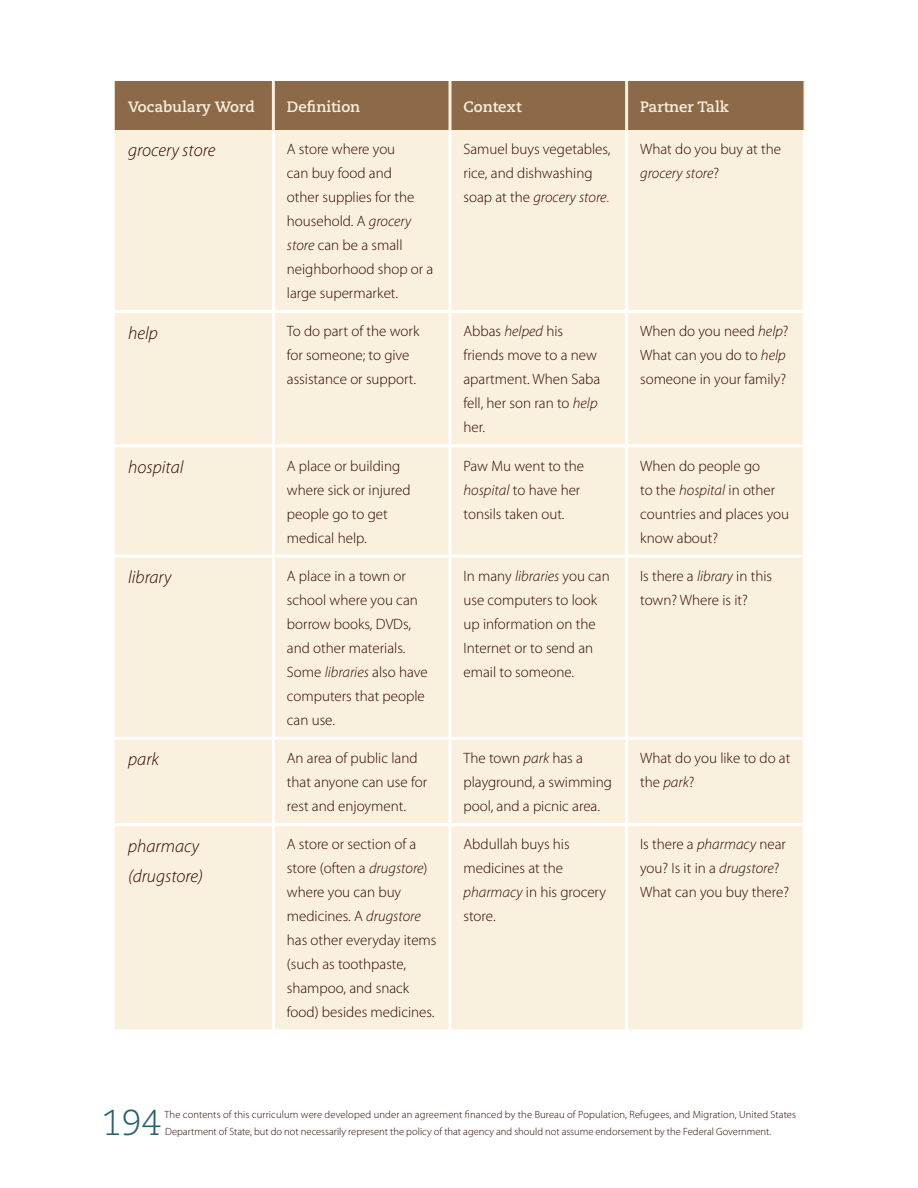
<style>
.page{position:relative;width:918px;height:1188px;background:#fff}
.page>*{position:absolute;margin:0;border:0;box-sizing:border-box;transform-origin:0 0}
.t1{font:300 36px "Caecilia LT Std";color:#27616d}
.t2{font:italic 300 18px/30.8px "Myriad Pro";color:#2f0300}
.t3{font:300 15px/24px "Myriad Pro";color:#2f0300}
.t4{font:700 15px "Caecilia LT Std";color:#faf0de}
.t5{font:300 10.5px "Myriad Pro";letter-spacing:.005em;color:#2f0300}
.s1{font-style:italic}
.s2{color:#f00}
</style>
<div class="page">
<div style="left:115px;top:81px;width:689px;height:49px;background:#8c6a49"></div>
<div style="left:115px;top:131px;width:688px;height:898px;background:#faf0de"></div>
<hr style="left:115px;top:444px;width:158px;height:3px;background:#fff">
<hr style="left:273px;top:444px;width:177px;height:3px;background:#fff">
<hr style="left:450px;top:444px;width:177px;height:3px;background:#fff">
<hr style="left:627px;top:444px;width:179px;height:3px;background:#fff">
<hr style="left:804px;top:81px;width:1px;height:49px;background:#faf0de">
<hr style="left:115px;top:130px;width:158px;height:1px;background:#faf0de">
<hr style="left:273px;top:130px;width:177px;height:1px;background:#faf0de">
<hr style="left:450px;top:130px;width:177px;height:1px;background:#faf0de">
<hr style="left:627px;top:130px;width:179px;height:1px;background:#faf0de">
<hr style="left:449px;top:131px;width:3px;height:179px;background:#fff">
<hr style="left:625px;top:131px;width:3px;height:179px;background:#fff">
<hr style="left:115px;top:310px;width:158px;height:3px;background:#fff">
<hr style="left:273px;top:310px;width:177px;height:3px;background:#fff">
<hr style="left:450px;top:310px;width:177px;height:3px;background:#fff">
<hr style="left:449px;top:313px;width:3px;height:131px;background:#fff">
<hr style="left:627px;top:310px;width:179px;height:3px;background:#fff">
<hr style="left:625px;top:313px;width:3px;height:131px;background:#fff">
<hr style="left:449px;top:447px;width:3px;height:108px;background:#fff">
<hr style="left:625px;top:447px;width:3px;height:108px;background:#fff">
<hr style="left:115px;top:555px;width:158px;height:3px;background:#fff">
<hr style="left:273px;top:555px;width:177px;height:3px;background:#fff">
<hr style="left:450px;top:555px;width:177px;height:3px;background:#fff">
<hr style="left:449px;top:558px;width:3px;height:179px;background:#fff">
<hr style="left:627px;top:555px;width:179px;height:3px;background:#fff">
<hr style="left:625px;top:558px;width:3px;height:179px;background:#fff">
<hr style="left:115px;top:737px;width:158px;height:3px;background:#fff">
<hr style="left:273px;top:737px;width:177px;height:3px;background:#fff">
<hr style="left:450px;top:737px;width:177px;height:3px;background:#fff">
<hr style="left:449px;top:740px;width:3px;height:83px;background:#fff">
<hr style="left:627px;top:737px;width:179px;height:3px;background:#fff">
<hr style="left:625px;top:740px;width:3px;height:83px;background:#fff">
<hr style="left:115px;top:823px;width:158px;height:3px;background:#fff">
<hr style="left:273px;top:823px;width:177px;height:3px;background:#fff">
<hr style="left:450px;top:823px;width:177px;height:3px;background:#fff">
<hr style="left:449px;top:826px;width:3px;height:203px;background:#fff">
<hr style="left:627px;top:823px;width:179px;height:3px;background:#fff">
<hr style="left:625px;top:826px;width:3px;height:203px;background:#fff">
<hr style="left:272px;top:131px;width:3px;height:179px;background:#fff">
<hr style="left:272px;top:313px;width:3px;height:131px;background:#fff">
<hr style="left:272px;top:447px;width:3px;height:108px;background:#fff">
<hr style="left:272px;top:558px;width:3px;height:179px;background:#fff">
<hr style="left:272px;top:740px;width:3px;height:83px;background:#fff">
<hr style="left:272px;top:826px;width:3px;height:203px;background:#fff">
<hr style="left:272px;top:81px;width:3px;height:49px;background:#faf0de">
<hr style="left:449px;top:81px;width:3px;height:49px;background:#faf0de">
<hr style="left:625px;top:81px;width:3px;height:49px;background:#faf0de">
<p class="t4" style="left:128px;top:97px;width:128px">Vocabulary Word</p>
<p class="t4" style="left:287px;top:97px;width:75px">Definition</p>
<p class="t4" style="left:464px;top:97px;width:60px">Context</p>
<p class="t4" style="left:640px;top:97px;width:90px">Partner Talk</p>
<p class="t2" style="left:128px;top:135px;width:89px">grocery store</p>
<p class="t3" style="left:287px;top:137px;width:148px">A store where you<br>can buy food and<br>other supplies for the household. A <span class="s1">grocery store</span> can be a small neighborhood shop or a large supermarket.</p>
<p class="t3" style="left:464px;top:137px;width:149px">Samuel buys vegetables, rice, and dishwashing soap at the <span class="s1">grocery store</span><span class="s2">.</span></p>
<p class="t3" style="left:640px;top:137px;width:143px">What do you buy at the <span class="s1">grocery store</span>?</p>
<p class="t2" style="left:128px;top:318px;width:31px">help</p>
<p class="t3" style="left:287px;top:320px;width:134px">To do part of the work for someone; to give assistance or support.</p>
<p class="t3" style="left:464px;top:320px;width:138px">Abbas <span class="s1">helped</span> his friends move to a new apartment. When Saba fell, her son ran to <span class="s1">help </span>her.</p>
<p class="t3" style="left:640px;top:320px;width:150px">When do you need <span class="s1">help</span>?<br>What can you do to <span class="s1">help </span>someone in your family?</p>
<p class="t2" style="left:128px;top:452px;width:57px">hospital</p>
<p class="t3" style="left:287px;top:454px;width:125px">A place or building where sick or injured people go to get medical help.</p>
<p class="t3" style="left:464px;top:454px;width:122px">Paw Mu went to the <span class="s1">hospital</span> to have her tonsils taken out.</p>
<p class="t3" style="left:640px;top:454px;width:150px">When do people go<br>to the <span class="s1">hospital</span> in other countries and places you know about?</p>
<p class="t2" style="left:128px;top:562px;width:45px">library</p>
<p class="t3" style="left:287px;top:564px;width:142px">A place in a town or school where you can borrow books, DVDs, and other materials.<br>Some <span class="s1">libraries</span> also have computers that people can use.</p>
<p class="t3" style="left:464px;top:564px;width:148px">In many <span class="s1">libraries</span> you can use computers to look up information on the<br>Internet or to send an email to someone.</p>
<p class="t3" style="left:640px;top:564px;width:134px">Is there a <span class="s1">library</span> in this town? Where is it?</p>
<p class="t2" style="left:128px;top:744px;width:32px">park</p>
<p class="t3" style="left:287px;top:746px;width:142px">An area of public land that anyone can use for rest and enjoyment.</p>
<p class="t3" style="left:464px;top:746px;width:150px">The town <span class="s1">park</span> has a playground, a swimming pool, and a picnic area.</p>
<p class="t3" style="left:640px;top:746px;width:152px">What do you like to do at the <span class="s1">park</span>?</p>
<p class="t2" style="left:128px;top:831px;width:76px">pharmacy (drugstore)</p>
<p class="t3" style="left:287px;top:833px;width:151px">A store or section of a store (often a <span class="s1">drugstore</span>) where you can buy medicines. A <span class="s1">drugstore </span>has other everyday items (such as toothpaste, shampoo, and snack food) besides medicines.</p>
<p class="t3" style="left:464px;top:833px;width:144px">Abdullah buys his medicines at the <span class="s1">pharmacy</span> in his grocery store.</p>
<p class="t3" style="left:640px;top:833px;width:150px">Is there a <span class="s1">pharmacy</span> near you? Is it in a <span class="s1">drugstore</span>?<br>What can you buy there?</p>
<h1 class="t1" style="left:102px;top:1102px;width:62px">194</h1>
<p class="t5" style="left:164px;top:1109px;width:633px">The contents of this curriculum were developed under an agreement financed by the Bureau of Population, Refugees, and Migration, United States</p>
<p class="t5" style="left:165px;top:1125px;width:608px">Department of State, but do not necessarily represent the policy of that agency and should not assume endorsement by the Federal Government.</p>
</div>
